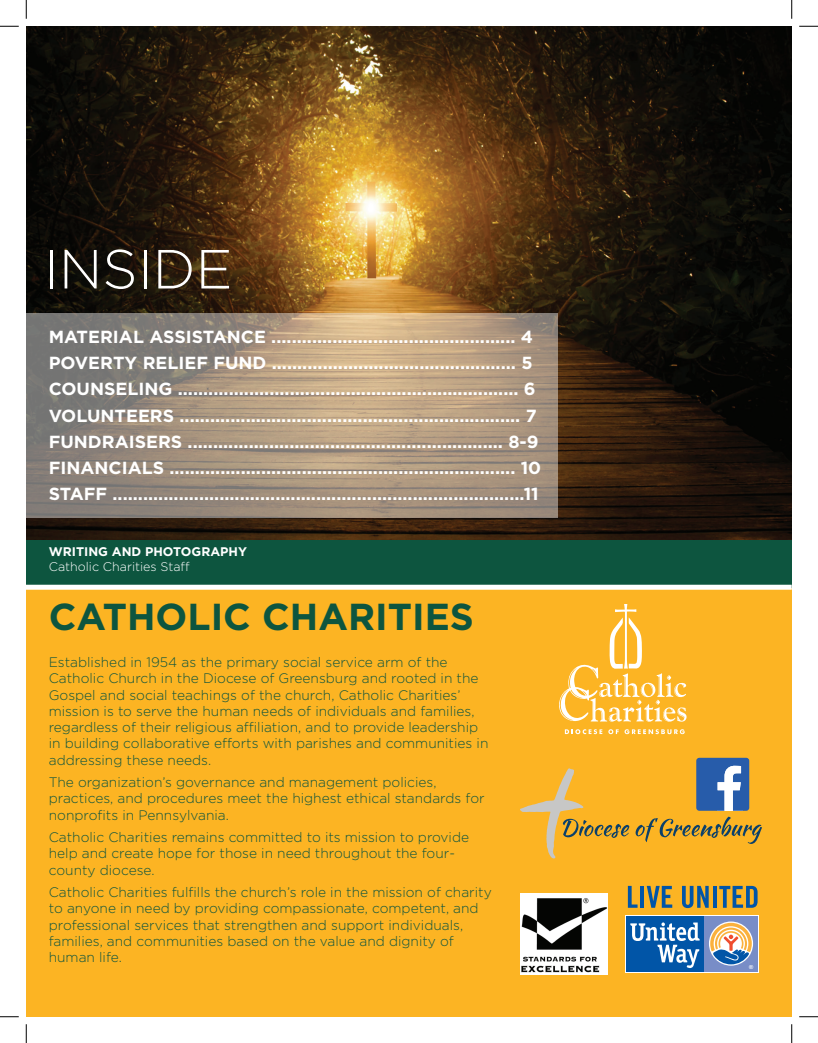
<style>
.page{position:relative;width:818px;height:1043px;background:#fff}
.page>*{position:absolute;margin:0;border:0;box-sizing:border-box;transform-origin:0 0}
.t1{font:300 55px "Gotham";color:#fff}
.t2{font:700 37.5px "Gotham";color:#0d553f}
.t3{font:700 17.5px/26.2px "Gotham";color:#fff}
.t4{font:300 13.75px/16.2px "Gotham";color:#0d553f}
.t5{font:300 12.5px "Gotham";color:#fff}
.t6{font:700 12.5px "Gotham";color:#fff}
.t7{font:700 5.62px "Arial";color:#fff}
</style>
<div class="page">
<div style="left:26px;top:26px;width:765px;height:990px;background:#fcb423"></div>
<div style="left:26px;top:538px;width:765px;height:49px;background:#0d553f"></div>
<div style="left:26px;top:584px;width:765px;height:5px;background:#fff"></div>
<img style="left:520px;top:893px;width:87px;height:81px">
<svg style="left:625px;top:915px;width:133px;height:57px"></svg>
<div style="left:704px;top:916px;width:53px;height:55px;background:#788dc7"></div>
<svg style="left:709px;top:921px;width:44px;height:44px"></svg>
<svg style="left:710px;top:922px;width:41px;height:42px;background:#b6aea7"></svg>
<div style="left:626px;top:916px;width:78px;height:55px;background:#0155a7"></div>
<svg style="left:630px;top:922px;width:69px;height:46px"></svg>
<svg style="left:628px;top:885px;width:9px;height:22px"></svg>
<hr style="left:640px;top:885px;width:4px;height:22px;background:#0155a7">
<svg style="left:646px;top:885px;width:26px;height:22px"></svg>
<svg style="left:682px;top:885px;width:26px;height:23px"></svg>
<svg style="left:713px;top:886px;width:3px;height:21px"></svg>
<svg style="left:719px;top:885px;width:38px;height:22px"></svg>
<svg style="left:696px;top:757px;width:53px;height:53px;background:#557db7"></svg>
<svg style="left:520px;top:768px;width:109px;height:90px"></svg>
<svg style="left:635px;top:816px;width:127px;height:28px"></svg>
<svg style="left:559px;top:604px;width:127px;height:118px"></svg>
<svg style="left:565px;top:729px;width:37px;height:5px"></svg>
<svg style="left:608px;top:729px;width:10px;height:5px"></svg>
<svg style="left:624px;top:729px;width:60px;height:5px"></svg>
<img style="left:26px;top:26px;width:765px;height:513px">
<svg style="left:26px;top:313px;width:531px;height:205px;background:#a3917e"></svg>
<svg style="left:0;top:25px;width:19px;height:2px"></svg>
<svg style="left:799px;top:25px;width:19px;height:2px"></svg>
<svg style="left:0;top:1016px;width:19px;height:1px"></svg>
<svg style="left:799px;top:1016px;width:19px;height:1px"></svg>
<svg style="left:25px;top:0;width:2px;height:19px"></svg>
<svg style="left:25px;top:1024px;width:2px;height:18px"></svg>
<svg style="left:791px;top:0;width:1px;height:19px"></svg>
<svg style="left:791px;top:1024px;width:1px;height:18px"></svg>
<h1 class="t1" style="left:44px;top:239px;width:190px">INSIDE</h1>
<p class="t3" style="left:49px;top:323px;width:494px">MATERIAL ASSISTANCE ................................................ 4<br>POVERTY RELIEF FUND ................................................ 5<br>COUNSELING ................................................................... 6<br>VOLUNTEERS ................................................................... 7<br>FUNDRAISERS .............................................................. 8-9<br>FINANCIALS .................................................................... 10<br>STAFF .................................................................................11</p>
<p class="t6" style="left:49px;top:544px;width:200px">WRITING AND PHOTOGRAPHY</p>
<p class="t5" style="left:49px;top:559px;width:142px">Catholic Charities Staff</p>
<h2 class="t2" style="left:49px;top:594px;width:426px">CATHOLIC CHARITIES</h2>
<p class="t4" style="left:49px;top:654px;width:441px">Established in 1954 as the primary social service arm of the Catholic Church in the Diocese of Greensburg and rooted in the Gospel and social teachings of the church, Catholic Charities’ mission is to serve the human needs of individuals and families, regardless of their religious affiliation, and to provide leadership in building collaborative efforts with parishes and communities in addressing these needs.</p>
<p class="t4" style="left:49px;top:774px;width:437px">The organization’s governance and management policies, practices, and procedures meet the highest ethical standards for nonprofits in Pennsylvania.</p>
<p class="t4" style="left:49px;top:829px;width:422px">Catholic Charities remains committed to its mission to provide help and create hope for those in need throughout the four&shy;county diocese.</p>
<p class="t4" style="left:49px;top:884px;width:444px">Catholic Charities fulfills the church’s role in the mission of charity to anyone in need by providing compassionate, competent, and professional services that strengthen and support individuals, families, and communities based on the value and dignity of human life.</p>
<p class="t7" style="left:749px;top:963px;width:6px">®</p>
</div>
